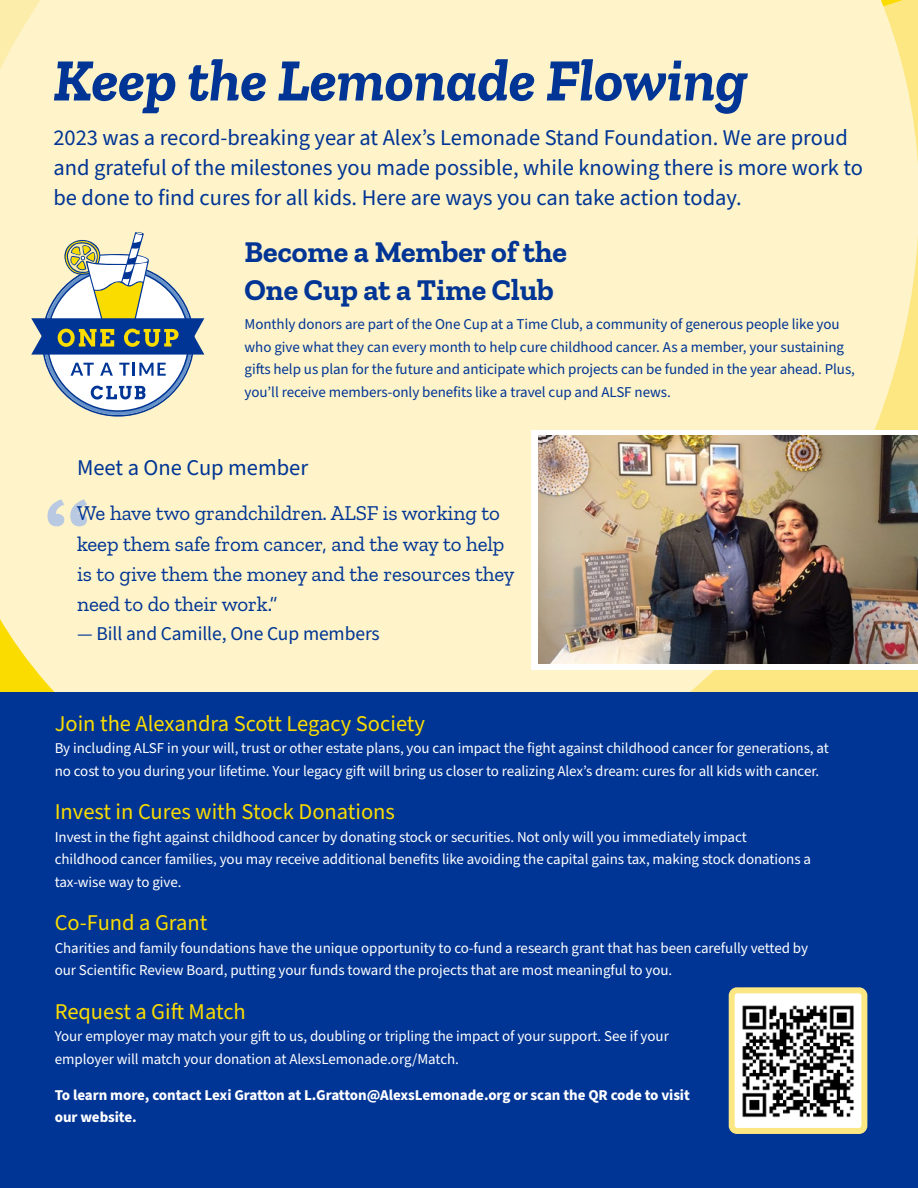
<style>
.page{position:relative;width:918px;height:1188px;background:#fff}
.page>*{position:absolute;margin:0;border:0;box-sizing:border-box;transform-origin:0 0}
.t1{font:italic 700 60px "Zilla Slab";color:#003595}
.t2{font:700 30px/37.5px "Zilla Slab";color:#003595}
.t3{font:22.5px/30px "Source Sans Pro";color:#003595}
.t4{font:22.5px "Source Sans Pro";color:#fbdc00}
.t5{font:21px/30px "Zilla Slab";letter-spacing:-.005em;color:#003595}
.t6{font:19.5px "Source Sans Pro";letter-spacing:-.005em;color:#003595}
.t7{font:15px/22.5px "Source Sans Pro";letter-spacing:-.005em;color:#fff}
.t8{font:15px/22.5px "Source Sans Pro";letter-spacing:-.005em;color:#003595}
.t9{font:700 15px/22.5px "Source Sans Pro";letter-spacing:-.005em;color:#fff}
</style>
<div class="page">
<div style="left:0;top:0;width:918px;height:692px;background:#fef3c9"></div>
<div style="left:0;top:692px;width:918px;height:496px;background:#003595"></div>
<svg style="left:48px;top:499px;width:39px;height:27px"></svg>
<svg style="left:31px;top:232px;width:173px;height:185px"></svg>
<div style="left:732px;top:990px;width:132px;height:141px;background:#fff;border-radius:5px"></div>
<img style="left:742px;top:1005px;width:112px;height:113px">
<div style="left:729px;top:987px;width:138px;height:147px;border:6px solid #fde782;border-radius:5px"></div>
<div style="left:531px;top:430px;width:387px;height:240px;background:#fff"></div>
<img style="left:539px;top:436px;width:379px;height:228px">
<h1 class="t1" style="left:53px;top:46px;width:695px">Keep the Lemonade Flowing</h1>
<p class="t3" style="left:53px;top:124px;width:811px">2023 was a record-breaking year at Alex’s Lemonade Stand Foundation. We are proud and grateful of the milestones you made possible, while knowing there is more work to be done to find cures for all kids. Here are ways you can take action today.</p>
<h2 class="t2" style="left:245px;top:234px;width:324px">Become a Member of the<br>One Cup at a Time Club</h2>
<p class="t8" style="left:245px;top:313px;width:612px">Monthly donors are part of the One Cup at a Time Club, a community of generous people like you who give what they can every month to help cure childhood cancer. As a member, your sustaining gifts help us plan for the future and anticipate which projects can be funded in the year ahead. Plus, you’ll receive members-only benefits like a travel cup and ALSF news.</p>
<h3 class="t3" style="left:77px;top:454px;width:233px">Meet a One Cup member</h3>
<h3 class="t5" style="left:77px;top:499px;width:439px">We have two grandchildren. ALSF is working to keep them safe from cancer, and the way to help is to give them the money and the resources they need to do their work.”</h3>
<h3 class="t6" style="left:77px;top:621px;width:304px">— Bill and Camille, One Cup members</h3>
<h3 class="t4" style="left:55px;top:708px;width:372px">Join the Alexandra Scott Legacy Society</h3>
<p class="t7" style="left:55px;top:738px;width:776px">By including ALSF in your will, trust or other estate plans, you can impact the fight against childhood cancer for generations, at no cost to you during your lifetime. Your legacy gift will bring us closer to realizing Alex’s dream: cures for all kids with cancer.</p>
<h3 class="t4" style="left:55px;top:797px;width:342px">Invest in Cures with Stock Donations</h3>
<p class="t7" style="left:55px;top:826px;width:758px">Invest in the fight against childhood cancer by donating stock or securities. Not only will you immediately impact childhood cancer families, you may receive additional benefits like avoiding the capital gains tax, making stock donations a tax-wise way to give.</p>
<h3 class="t4" style="left:55px;top:908px;width:154px">Co-Fund a Grant</h3>
<p class="t7" style="left:55px;top:937px;width:755px">Charities and family foundations have the unique opportunity to co-fund a research grant that has been carefully vetted by our Scientific Review Board, putting your funds toward the projects that are most meaningful to you.</p>
<h3 class="t4" style="left:55px;top:996px;width:193px">Request a Gift Match</h3>
<p class="t7" style="left:55px;top:1026px;width:616px">Your employer may match your gift to us, doubling or tripling the impact of your support. See if your employer will match your donation at AlexsLemonade.org/Match.</p>
<p class="t9" style="left:55px;top:1084px;width:637px">To learn more, contact Lexi Gratton at L.Gratton@AlexsLemonade.org or scan the QR code to visit our website.</p>
</div>
